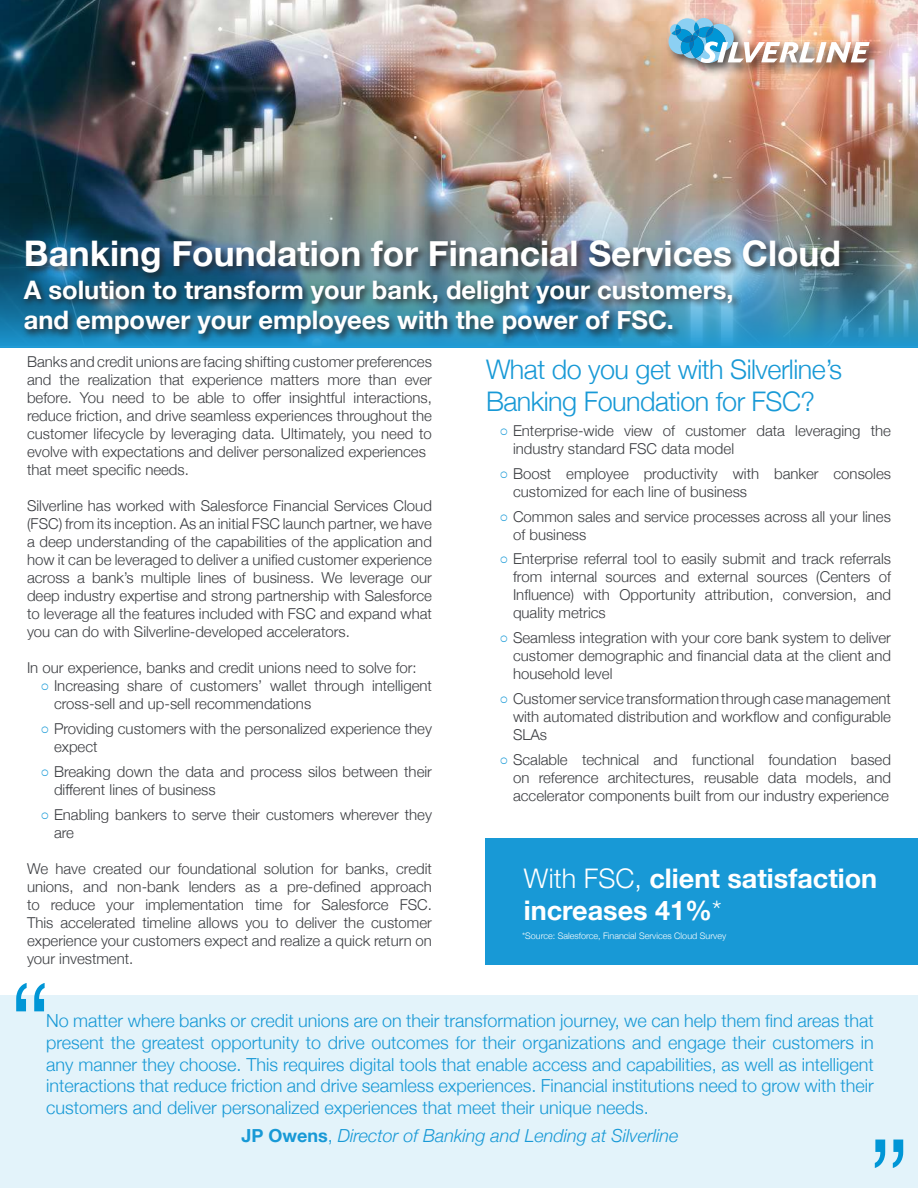
<style>
.page{position:relative;width:918px;height:1188px;background:#fff}
.page>*{position:absolute;margin:0;border:0;box-sizing:border-box;transform-origin:0 0}
.t1{font:300 117px "Helvetica Neue";color:#0096d6}
.t2{font:700 35.25px "Helvetica Neue";color:#fff}
.t3{font:300 27px/32.4px "Helvetica Neue";letter-spacing:-.02em;color:#1899d6}
.t4{font:700 27px/31.5px "Helvetica Neue";color:#fff}
.t5{font:700 25.5px/30.6px "Helvetica Neue";color:#fff}
.t6{font:300 18px/21.6px "Helvetica Neue";color:#1899d6;text-align:justify}
.t7{font:italic 300 18px "Helvetica Neue";color:#1899d6}
.t8{font:300 15px/18px "Helvetica Neue";color:#3b3d41}
.t9{font:300 9px "Helvetica Neue";color:#fff}
.s1{font-family:"Courier New";font-weight:400;color:#1899d6}
.s2{font-weight:300}
.s3{font-weight:700;font-style:normal}
.s4{font-style:normal}
</style>
<div class="page">
<img style="left:0;top:0;width:918px;height:133px">
<img style="left:0;top:133px;width:918px;height:214px">
<div style="left:23px;top:238px;width:826px;height:45px;background:#221f1f;opacity:.85"></div>
<div style="left:21px;top:278px;width:720px;height:66px;background:#221f1f;opacity:.85"></div>
<div style="left:666px;top:16px;width:217px;height:60px;background:#221f1f;opacity:.75"></div>
<img style="left:669px;top:18px;width:201px;height:45px">
<div style="left:0;top:996px;width:918px;height:192px;background:#e3f3fa"></div>
<div style="left:486px;top:838px;width:432px;height:126px;background:#1899d6"></div>
<h2 class="t2" style="left:24px;top:241px;width:819px">Banking Foundation for Financial Services Cloud</h2>
<h3 class="t5" style="left:24px;top:277px;width:711px">A solution to transform your bank, delight your customers, and empower your employees with the power of FSC.</h3>
<p class="t8" style="left:27px;top:355px;width:407px">Banks and credit unions are facing shifting customer preferences and the realization that experience matters more than ever before. You need to be able to offer insightful interactions, reduce friction, and drive seamless experiences throughout the customer lifecycle by leveraging data. Ultimately, you need to evolve with expectations and deliver personalized experiences that meet specific needs.</p>
<p class="t8" style="left:27px;top:499px;width:407px;text-align:justify">Silverline has worked with Salesforce Financial Services Cloud (FSC) from its inception. As an initial FSC launch partner, we have a deep understanding of the capabilities of the application and how it can be leveraged to deliver a unified customer experience across a bank’s multiple lines of business. We leverage our deep industry expertise and strong partnership with Salesforce to leverage all the features included with FSC and expand what you can do with Silverline-developed accelerators.</p>
<p class="t8" style="left:27px;top:658px;width:391px">In our experience, banks and credit unions need to solve for:</p>
<p class="t8" style="left:54px;top:679px;width:380px;text-indent:-13px"><span class="s1">○</span> Increasing share of customers’ wallet through intelligent cross-sell and up-sell recommendations</p>
<p class="t8" style="left:54px;top:721px;width:379px;text-indent:-13px"><span class="s1">○</span> Providing customers with the personalized experience they expect</p>
<p class="t8" style="left:54px;top:764px;width:379px;text-indent:-13px"><span class="s1">○</span> Breaking down the data and process silos between their different lines of business</p>
<p class="t8" style="left:54px;top:807px;width:380px;text-indent:-13px"><span class="s1">○</span> Enabling bankers to serve their customers wherever they are</p>
<p class="t8" style="left:27px;top:858px;width:407px;text-align:justify">We have created our foundational solution for banks, credit unions, and non-bank lenders as a pre-defined approach to reduce your implementation time for Salesforce FSC.<br>This accelerated timeline allows you to deliver the customer experience your customers expect and realize a quick return on your investment.</p>
<h3 class="t3" style="left:486px;top:356px;width:358px">What do you get with Silverline’s<br>Banking Foundation for FSC?</h3>
<p class="t8" style="left:513px;top:423px;width:380px;text-indent:-13px"><span class="s1">○</span> Enterprise-wide view of customer data leveraging the industry standard FSC data model</p>
<p class="t8" style="left:513px;top:466px;width:380px;text-indent:-14px"><span class="s1">○</span> Boost employee productivity with banker consoles customized for each line of business</p>
<p class="t8" style="left:513px;top:509px;width:379px;text-indent:-14px"><span class="s1">○</span> Common sales and service processes across all your lines of business</p>
<p class="t8" style="left:513px;top:552px;width:380px;text-align:justify;text-indent:-14px"><span class="s1">○</span> Enterprise referral tool to easily submit and track referrals from internal sources and external sources (Centers of Influence) with Opportunity attribution, conversion, and quality metrics</p>
<p class="t8" style="left:513px;top:630px;width:380px;text-align:justify;text-indent:-14px"><span class="s1">○</span> Seamless integration with your core bank system to deliver customer demographic and financial data at the client and household level</p>
<p class="t8" style="left:513px;top:691px;width:380px;text-align:justify;text-indent:-14px"><span class="s1">○</span> Customer service transformation through case management with automated distribution and workflow and configurable SLAs</p>
<p class="t8" style="left:513px;top:752px;width:380px;text-align:justify;text-indent:-14px"><span class="s1">○</span> Scalable technical and functional foundation based on reference architectures, reusable data models, and accelerator components built from our industry experience</p>
<h3 class="t4" style="left:524px;top:865px;width:355px"><span class="s2">With FSC,</span> client satisfaction increases 41%<span class="s2">*</span></h3>
<p class="t9" style="left:522px;top:928px;width:206px">*Source: Salesforce, Financial Services Cloud Survey</p>
<h1 class="t1" style="left:9px;top:981px;width:45px">“</h1>
<p class="t6" style="left:46px;top:1009px;width:829px">No matter where banks or credit unions are on their transformation journey, we can help them find areas that present the greatest opportunity to drive outcomes for their organizations and engage their customers in any manner they choose. This requires digital tools that enable access and capabilities, as well as intelligent interactions that reduce friction and drive seamless experiences. Financial institutions need to grow with their customers and deliver personalized experiences that meet their unique needs.</p>
<p class="t7" style="left:241px;top:1129px;width:439px"><span class="s3">JP Owens</span><span class="s4">,</span> Director of Banking and Lending at Silverline</p>
<h1 class="t1" style="left:911px;top:1170px;width:45px;rotate:-180deg">“</h1>
</div>
